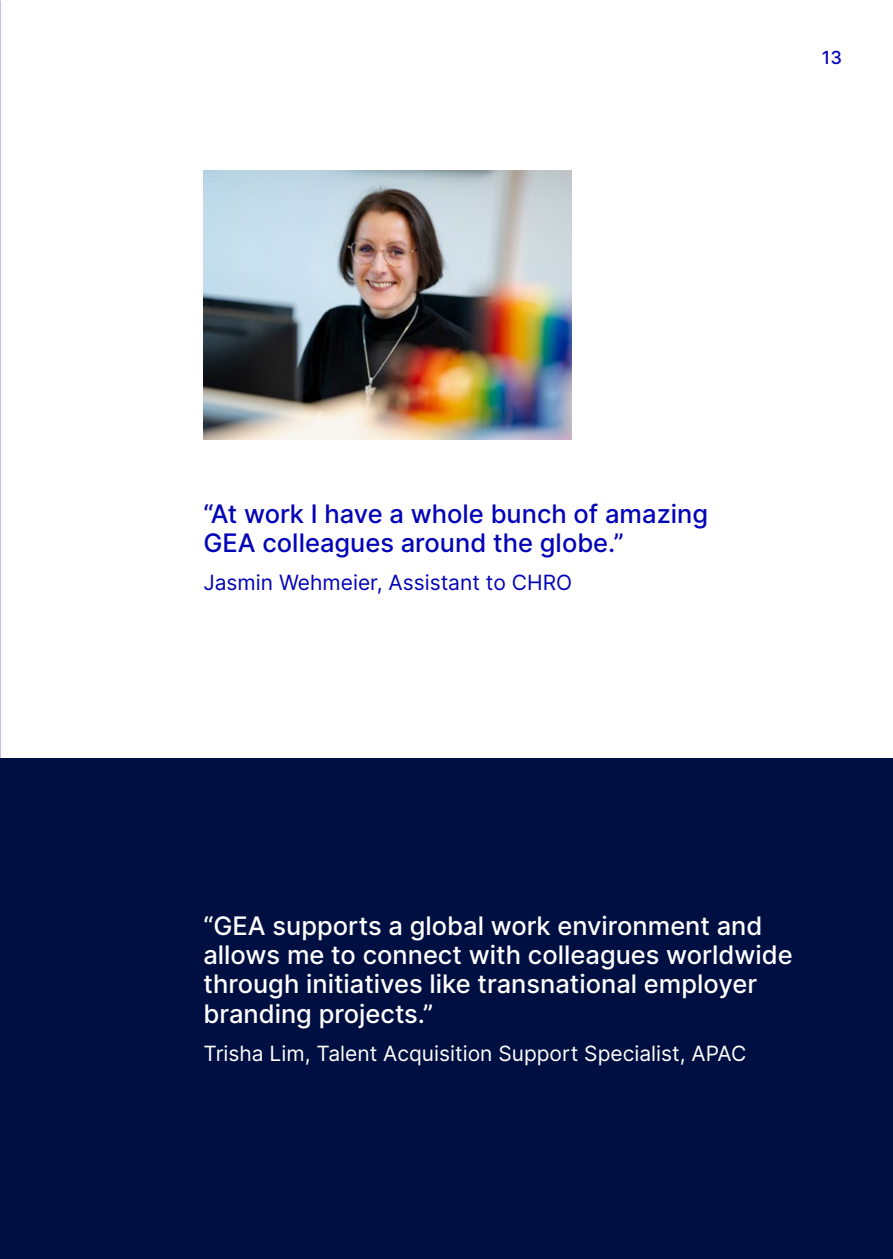
<style>
.page{position:relative;width:893px;height:1259px;background:#fff}
.page>*{position:absolute;margin:0;border:0;box-sizing:border-box;transform-origin:0 0}
.t1{font:500 25.5px/29.4px "Inter";color:#fff}
.t2{font:500 25.5px/29.4px "Inter";color:#0303b8}
.t3{font:21px "Inter";color:#fff}
.t4{font:21px "Inter";color:#0303b8}
.t5{font:500 18px "Inter";color:#0303b8}
</style>
<div class="page">
<div style="left:0;top:758px;width:893px;height:501px;background:#000f41"></div>
<img style="left:203px;top:170px;width:368px;height:269px">
<p class="t5" style="left:822px;top:44px;width:22px">13</p>
<p class="t2" style="left:203px;top:498px;width:506px">“At work I have a whole bunch of amazing<br>GEA colleagues around the globe.”</p>
<p class="t4" style="left:203px;top:567px;width:370px">Jasmin Wehmeier, Assistant to CHRO</p>
<p class="t1" style="left:203px;top:910px;width:591px">“GEA supports a global work environment and allows me to connect with colleagues worldwide through initiatives like transnational employer branding projects.”</p>
<p class="t3" style="left:203px;top:1037px;width:544px">Trisha Lim, Talent Acquisition Support Specialist, APAC</p>
</div>
